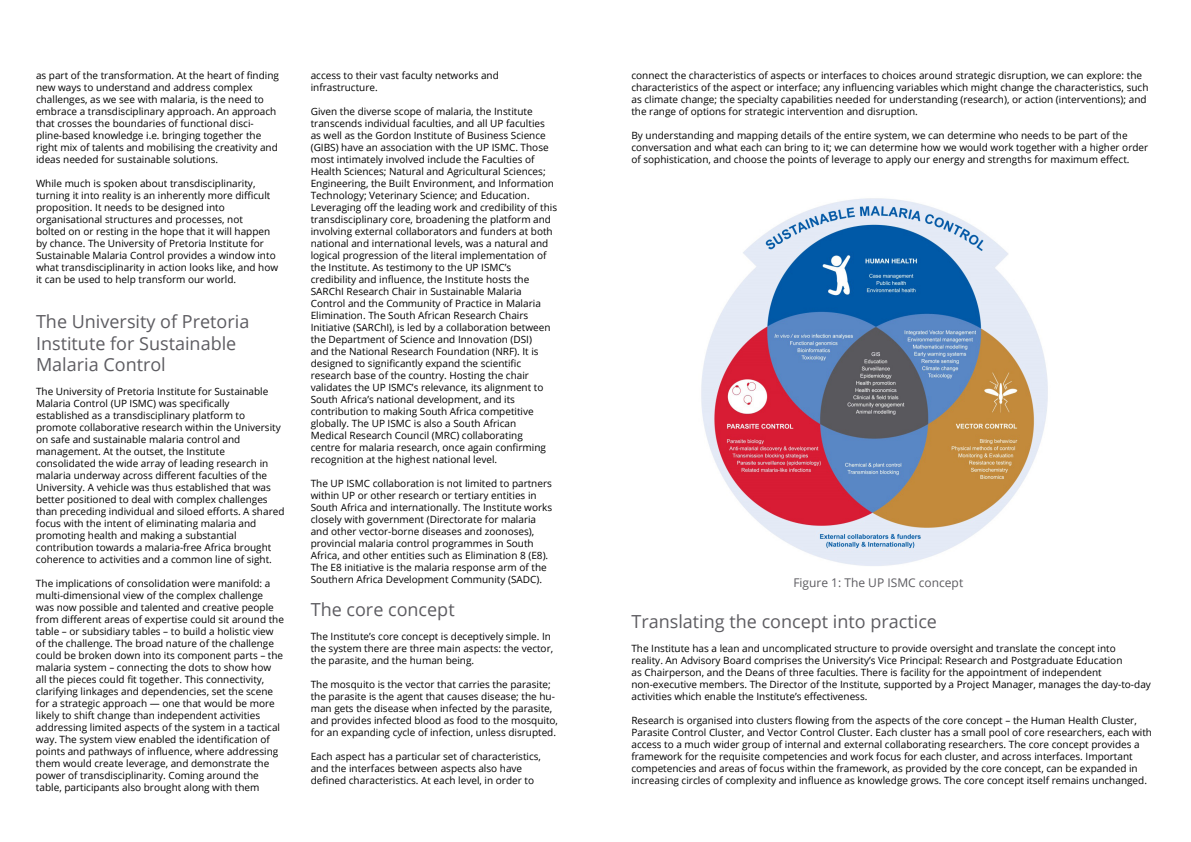
<style>
.page{position:relative;width:1191px;height:842px;background:#fff}
.page>*{position:absolute;margin:0;border:0;box-sizing:border-box;transform-origin:0 0}
.t1{font:18px/21.6px "Open Sans";color:#5d5c61}
.t2{font:12px "Open Sans";color:#5d5c61}
.t3{font:10px/12px "Open Sans";color:#000}
</style>
<div class="page">
<img style="left:701px;top:198px;width:347px;height:368px">
<p class="t3" style="left:36px;top:69px;width:244px">as part of the transformation. At the heart of finding new ways to understand and address complex challenges, as we see with malaria, is the need to embrace a transdisciplinary approach. An approach that crosses the boundaries of functional disci&shy;pline-based knowledge i.e. bringing together the right mix of talents and mobilising the creativity and ideas needed for sustainable solutions.</p>
<p class="t3" style="left:36px;top:177px;width:244px">While much is spoken about transdisciplinarity, turning it into reality is an inherently more difficult proposition. It needs to be designed into organisational structures and processes, not<br>bolted on or resting in the hope that it will happen by chance. The University of Pretoria Institute for Sustainable Malaria Control provides a window into what transdisciplinarity in action looks like, and how it can be used to help transform our world.</p>
<h1 class="t1" style="left:36px;top:310px;width:215px">The University of Pretoria<br>Institute for Sustainable<br>Malaria Control</h1>
<p class="t3" style="left:36px;top:385px;width:250px">The University of Pretoria Institute for Sustainable Malaria Control (UP ISMC) was specifically established as a transdisciplinary platform to promote collaborative research within the University on safe and sustainable malaria control and management. At the outset, the Institute consolidated the wide array of leading research in malaria underway across different faculties of the University. A vehicle was thus established that was better positioned to deal with complex challenges than preceding individual and siloed efforts. A shared focus with the intent of eliminating malaria and promoting health and making a substantial contribution towards a malaria-free Africa brought coherence to activities and a common line of sight.</p>
<p class="t3" style="left:36px;top:577px;width:249px">The implications of consolidation were manifold: a multi-dimensional view of the complex challenge<br>was now possible and talented and creative people from different areas of expertise could sit around the table – or subsidiary tables – to build a holistic view of the challenge. The broad nature of the challenge could be broken down into its component parts – the malaria system – connecting the dots to show how all the pieces could fit together. This connectivity, clarifying linkages and dependencies, set the scene for a strategic approach — one that would be more likely to shift change than independent activities addressing limited aspects of the system in a tactical way. The system view enabled the identification of points and pathways of influence, where addressing them would create leverage, and demonstrate the power of transdisciplinarity. Coming around the table, participants also brought along with them</p>
<p class="t3" style="left:311px;top:69px;width:190px">access to their vast faculty networks and infrastructure.</p>
<p class="t3" style="left:311px;top:105px;width:248px">Given the diverse scope of malaria, the Institute transcends individual faculties, and all UP faculties as well as the Gordon Institute of Business Science (GIBS) have an association with the UP ISMC. Those most intimately involved include the Faculties of Health Sciences; Natural and Agricultural Sciences; Engineering, the Built Environment, and Information Technology; Veterinary Science; and Education.<br>Leveraging off the leading work and credibility of this transdisciplinary core, broadening the platform and involving external collaborators and funders at both national and international levels, was a natural and logical progression of the literal implementation of the Institute. As testimony to the UP ISMC’s credibility and influence, the Institute hosts the SARChI Research Chair in Sustainable Malaria Control and the Community of Practice in Malaria Elimination. The South African Research Chairs Initiative (SARChI), is led by a collaboration between the Department of Science and Innovation (DSI)<br>and the National Research Foundation (NRF). It is designed to significantly expand the scientific research base of the country. Hosting the chair validates the UP ISMC’s relevance, its alignment to South Africa’s national development, and its contribution to making South Africa competitive globally. The UP ISMC is also a South African<br>Medical Research Council (MRC) collaborating<br>centre for malaria research, once again confirming recognition at the highest national level.</p>
<p class="t3" style="left:311px;top:477px;width:243px">The UP ISMC collaboration is not limited to partners within UP or other research or tertiary entities in South Africa and internationally. The Institute works closely with government (Directorate for malaria and other vector-borne diseases and zoonoses), provincial malaria control programmes in South Africa, and other entities such as Elimination 8 (E8).<br>The E8 initiative is the malaria response arm of the Southern Africa Development Community (SADC).</p>
<h1 class="t1" style="left:311px;top:598px;width:145px">The core concept</h1>
<p class="t3" style="left:311px;top:630px;width:244px">The Institute’s core concept is deceptively simple. In the system there are three main aspects: the vector, the parasite, and the human being.</p>
<p class="t3" style="left:311px;top:678px;width:249px">The mosquito is the vector that carries the parasite; the parasite is the agent that causes disease; the hu&shy;man gets the disease when infected by the parasite, and provides infected blood as food to the mosquito, for an expanding cycle of infection, unless disrupted.</p>
<p class="t3" style="left:311px;top:750px;width:232px">Each aspect has a particular set of characteristics, and the interfaces between aspects also have defined characteristics. At each level, in order to</p>
<p class="t3" style="left:631px;top:69px;width:518px">connect the characteristics of aspects or interfaces to choices around strategic disruption, we can explore: the characteristics of the aspect or interface; any influencing variables which might change the characteristics, such as climate change; the specialty capabilities needed for understanding (research), or action (interventions); and the range of options for strategic intervention and disruption.</p>
<p class="t3" style="left:631px;top:129px;width:518px">By understanding and mapping details of the entire system, we can determine who needs to be part of the conversation and what each can bring to it; we can determine how we would work together with a higher order of sophistication, and choose the points of leverage to apply our energy and strengths for maximum effect.</p>
<p class="t2" style="left:793px;top:575px;width:171px">Figure 1: The UP ISMC concept</p>
<h1 class="t1" style="left:631px;top:610px;width:307px">Translating the concept into practice</h1>
<p class="t3" style="left:631px;top:642px;width:521px">The Institute has a lean and uncomplicated structure to provide oversight and translate the concept into<br>reality. An Advisory Board comprises the University’s Vice Principal: Research and Postgraduate Education<br>as Chairperson, and the Deans of three faculties. There is facility for the appointment of independent non-executive members. The Director of the Institute, supported by a Project Manager, manages the day-to-day activities which enable the Institute’s effectiveness.</p>
<p class="t3" style="left:631px;top:714px;width:522px">Research is organised into clusters flowing from the aspects of the core concept – the Human Health Cluster, Parasite Control Cluster, and Vector Control Cluster. Each cluster has a small pool of core researchers, each with access to a much wider group of internal and external collaborating researchers. The core concept provides a framework for the requisite competencies and work focus for each cluster, and across interfaces. Important competencies and areas of focus within the framework, as provided by the core concept, can be expanded in increasing circles of complexity and influence as knowledge grows. The core concept itself remains unchanged.</p>
</div>
